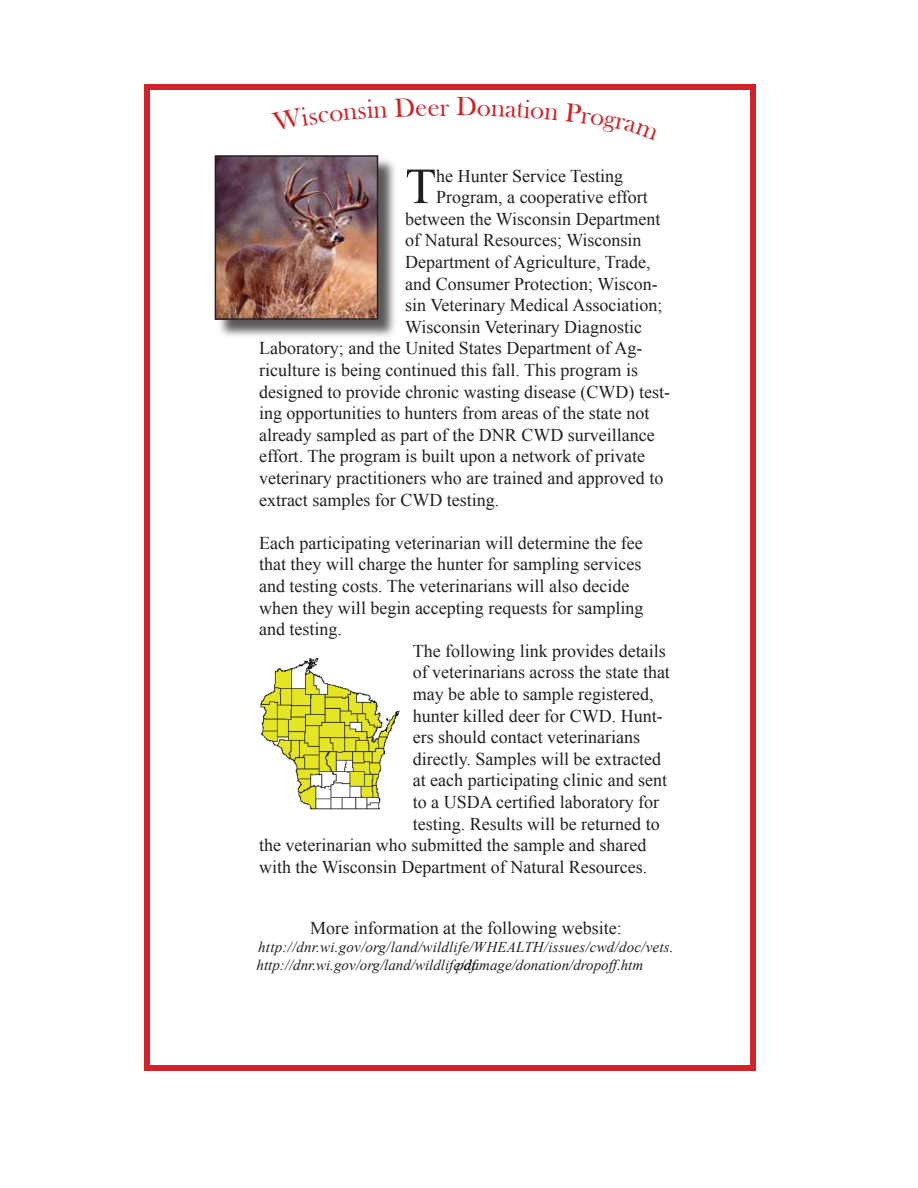
<style>
.page{position:relative;width:918px;height:1188px;background:#fff}
.page>*{position:absolute;margin:0;border:0;box-sizing:border-box;transform-origin:0 0}
.t1{font:50.55px "Times New Roman";color:#231f20}
.t2{font:27px "Bask Old Face";color:#d2232a}
.t3{font:18px/21.6px "Times New Roman";color:#231f20}
.t4{font:italic 15px "Times New Roman";color:#231f20}
</style>
<div class="page">
<img style="left:260px;top:658px;width:140px;height:152px">
<div style="left:216px;top:157px;width:182px;height:183px;background:#231f20;opacity:.75"></div>
<img style="left:218px;top:158px;width:157px;height:159px">
<div style="left:215px;top:155px;width:163px;height:165px;border:2px solid #231f20"></div>
<div style="left:144px;top:84px;width:612px;height:987px;border:6px solid #d2232a"></div>
<p class="t2" style="left:440px;top:92px;width:11px">r</p>
<p class="t1" style="left:405px;top:152px;width:32px">T</p>
<p class="t3" style="left:436px;top:164px;width:188px">he Hunter Service Testing</p>
<p class="t3" style="left:436px;top:186px;width:213px">Program, a cooperative effort</p>
<p class="t3" style="left:405px;top:208px;width:257px">between the Wisconsin Department</p>
<p class="t3" style="left:405px;top:229px;width:238px">of Natural Resources; Wisconsin</p>
<p class="t3" style="left:405px;top:251px;width:247px">Department of Agriculture, Trade,</p>
<p class="t3" style="left:405px;top:272px;width:254px">and Consumer Protection; Wiscon-</p>
<p class="t3" style="left:405px;top:294px;width:259px">sin Veterinary Medical Association;</p>
<p class="t3" style="left:405px;top:316px;width:238px">Wisconsin Veterinary Diagnostic</p>
<p class="t3" style="left:259px;top:337px;width:385px">Laboratory; and the United States Department of Ag-</p>
<p class="t3" style="left:259px;top:359px;width:381px">riculture is being continued this fall. This program is</p>
<p class="t3" style="left:259px;top:380px;width:412px">designed to provide chronic wasting disease (CWD) test-</p>
<p class="t3" style="left:259px;top:402px;width:392px">ing opportunities to hunters from areas of the state not</p>
<p class="t3" style="left:259px;top:424px;width:397px">already sampled as part of the DNR CWD surveillance</p>
<p class="t3" style="left:259px;top:445px;width:388px">effort. The program is built upon a network of private</p>
<p class="t3" style="left:259px;top:467px;width:406px">veterinary practitioners who are trained and approved to</p>
<p class="t3" style="left:259px;top:488px;width:242px">extract samples for CWD testing.</p>
<p class="t3" style="left:259px;top:532px;width:386px">Each participating veterinarian will determine the fee that they will charge the hunter for sampling services and testing costs. The veterinarians will also decide when they will begin accepting requests for sampling and testing.</p>
<p class="t3" style="left:413px;top:640px;width:254px">The following link provides details</p>
<p class="t3" style="left:413px;top:661px;width:259px">of veterinarians across the state that</p>
<p class="t3" style="left:413px;top:683px;width:242px">may be able to sample registered,</p>
<p class="t3" style="left:413px;top:704px;width:251px">hunter killed deer for CWD. Hunt-</p>
<p class="t3" style="left:413px;top:726px;width:229px">ers should contact veterinarians</p>
<p class="t3" style="left:413px;top:748px;width:250px">directly. Samples will be extracted</p>
<p class="t3" style="left:413px;top:769px;width:256px">at each participating clinic and sent</p>
<p class="t3" style="left:413px;top:791px;width:248px">to a USDA certified laboratory for</p>
<p class="t3" style="left:413px;top:812px;width:248px">testing. Results will be returned to</p>
<p class="t3" style="left:259px;top:834px;width:389px">the veterinarian who submitted the sample and shared</p>
<p class="t3" style="left:259px;top:856px;width:390px">with the Wisconsin Department of Natural Resources.</p>
<p class="t3" style="left:310px;top:916px;width:313px">More information at the following website:</p>
<p class="t4" style="left:258px;top:936px;width:417px">http://dnr.wi.gov/org/land/wildlife/WHEALTH/issues/cwd/doc/vets.</p>
<p class="t4" style="left:256px;top:955px;width:388px">http://dnr.wi.gov/org/land/wildlife/ amage/donation/dropoff.htm</p>
<p class="t4" style="left:456px;top:954px;width:21px">pdf</p>
</div>
